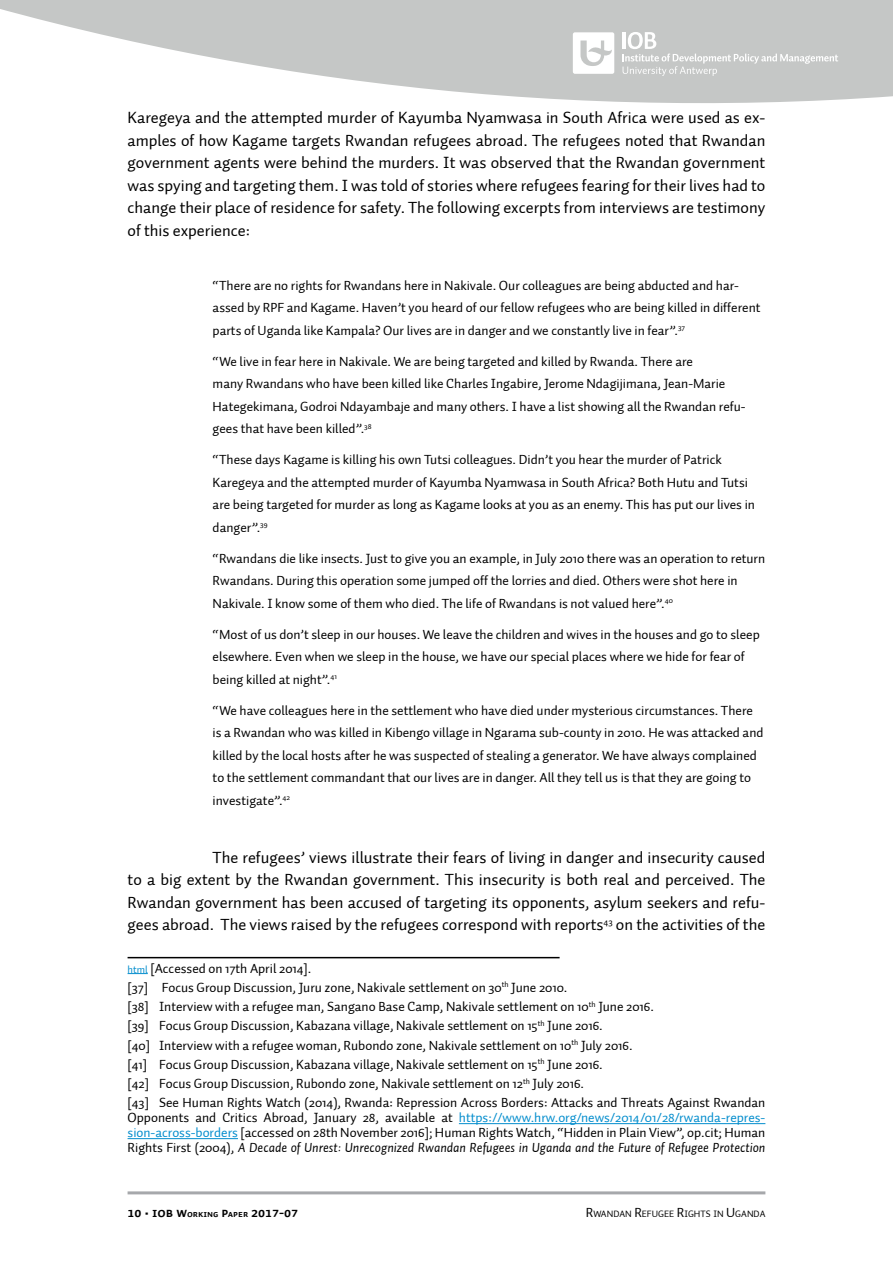
<style>
.page{position:relative;width:893px;height:1263px;background:#fff}
.page>*{position:absolute;margin:0;border:0;box-sizing:border-box;transform-origin:0 0}
.t1{font:16.5px/22.5px "Auto 1";color:#000;text-align:justify}
.t2{font:13.5px/22.5px "Auto 1";color:#000}
.t3{font:13.5px "Auto 1 Bold Sm Cp";color:#000}
.t4{font:9.45px "Auto 1";color:#000}
.s1{font-family:"Auto 1 Regular LF";font-size:10.5px;color:#038dcd}
.s2{color:#038dcd}
.s3{font-style:italic}
.s4{font-size:9.45px}
.s5{font-size:13.5px}
</style>
<div class="page">
<hr style="left:128px;top:1191px;width:637px;height:3px;background:#a6a8ab">
<svg style="left:0;top:0;width:893px;height:103px;fill:#c5c7c6"></svg>
<svg style="left:623px;top:32px;width:215px;height:44px;background:#cbcdcc"></svg>
<svg style="left:573px;top:32px;width:41px;height:42px"></svg>
<hr style="left:128px;top:957px;width:432px;height:1px;background:#000">
<svg style="left:128px;top:973px;width:20px;height:1px"></svg>
<hr style="left:459px;top:1123px;width:306px;height:1px;background:#038dcd">
<hr style="left:128px;top:1138px;width:110px;height:1px;background:#038dcd">
<p class="t1" style="left:128px;top:107px;width:639px">Karegeya and the attempted murder of Kayumba Nyamwasa in South Africa were used as ex&shy;amples of how Kagame targets Rwandan refugees abroad. The refugees noted that Rwandan government agents were behind the murders. It was observed that the Rwandan government was spying and targeting them. I was told of stories where refugees fearing for their lives had to change their place of residence for safety. The following excerpts from interviews are testimony of this experience:</p>
<p class="t2" style="left:213px;top:274px;width:549px">“There are no rights for Rwandans here in Nakivale. Our colleagues are being abducted and har&shy;assed by RPF and Kagame. Haven’t you heard of our fellow refugees who are being killed in different parts of Uganda like Kampala? Our lives are in danger and we constantly live in fear”.<sup>37</sup></p>
<p class="t2" style="left:213px;top:350px;width:535px">“We live in fear here in Nakivale. We are being targeted and killed by Rwanda. There are<br>many Rwandans who have been killed like Charles Ingabire, Jerome Ndagijimana, Jean-Marie Hategekimana, Godroi Ndayambaje and many others. I have a list showing all the Rwandan refu&shy;gees that have been killed”.<sup>38</sup></p>
<p class="t2" style="left:213px;top:448px;width:544px">“These days Kagame is killing his own Tutsi colleagues. Didn’t you hear the murder of Patrick Karegeya and the attempted murder of Kayumba Nyamwasa in South Africa? Both Hutu and Tutsi are being targeted for murder as long as Kagame looks at you as an enemy. This has put our lives in danger”.<sup>39</sup></p>
<p class="t2" style="left:213px;top:547px;width:554px">“Rwandans die like insects. Just to give you an example, in July 2010 there was an operation to return<br>Rwandans. During this operation some jumped off the lorries and died. Others were shot here in<br>Nakivale. I know some of them who died. The life of Rwandans is not valued here”.<sup>40</sup></p>
<p class="t2" style="left:213px;top:623px;width:549px">“Most of us don’t sleep in our houses. We leave the children and wives in the houses and go to sleep elsewhere. Even when we sleep in the house, we have our special places where we hide for fear of being killed at night”.<sup>41</sup></p>
<p class="t2" style="left:213px;top:699px;width:552px">“We have colleagues here in the settlement who have died under mysterious circumstances. There is a Rwandan who was killed in Kibengo village in Ngarama sub-county in 2010. He was attacked and killed by the local hosts after he was suspected of stealing a generator. We have always complained to the settlement commandant that our lives are in danger. All they tell us is that they are going to investigate”.<sup>42</sup></p>
<p class="t1" style="left:128px;top:846px;width:639px;text-indent:85px">The refugees’ views illustrate their fears of living in danger and insecurity caused to a big extent by the Rwandan government. This insecurity is both real and perceived. The Rwandan government has been accused of targeting its opponents, asylum seekers and refu&shy;gees abroad. The views raised by the refugees correspond with reports<sup>43</sup> on the activities of the</p>
<p class="t2" style="left:128px;top:959px;width:639px;line-height:19.2px"><span class="s1">html</span> [Accessed on 17th April 2014].<br>[37] Focus Group Discussion, Juru zone, Nakivale settlement on 30<sup>th</sup> June 2010.<br>[38] Interview with a refugee man, Sangano Base Camp, Nakivale settlement on 10<sup>th</sup> June 2016.<br>[39] Focus Group Discussion, Kabazana village, Nakivale settlement on 15<sup>th</sup> June 2016.<br>[40] Interview with a refugee woman, Rubondo zone, Nakivale settlement on 10<sup>th</sup> July 2016.<br>[41] Focus Group Discussion, Kabazana village, Nakivale settlement on 15<sup>th</sup> June 2016.<br>[42] Focus Group Discussion, Rubondo zone, Nakivale settlement on 12<sup>th</sup> July 2016.<br>[43] See Human Rights Watch (2014), Rwanda: Repression Across Borders: Attacks and Threats Against Rwandan</p>
<p class="t2" style="left:128px;top:1110px;width:639px;line-height:15px;text-align:justify">Opponents and Critics Abroad, January 28, available at <span class="s2">https://www.hrw.org/news/2014/01/28/rwanda-repres&shy;sion-across-borders</span> [accessed on 28th November 2016]; Human Rights Watch, “Hidden in Plain View”, op.cit; Human Rights First (2004), <span class="s3">A Decade of Unrest: Unrecognized Rwandan Refugees in Uganda and the Future of Refugee Protection</span></p>
<p class="t3" style="left:128px;top:1204px;width:172px">10 • IOB w<span class="s4">orking</span> P<span class="s4">aper</span> 2017-07</p>
<p class="t4" style="left:586px;top:1207px;width:181px"><span class="s5">R</span>WANDAN <span class="s5">R</span>EFUGEE <span class="s5">R</span>IGHTS IN <span class="s5">U</span> GANDA</p>
</div>
